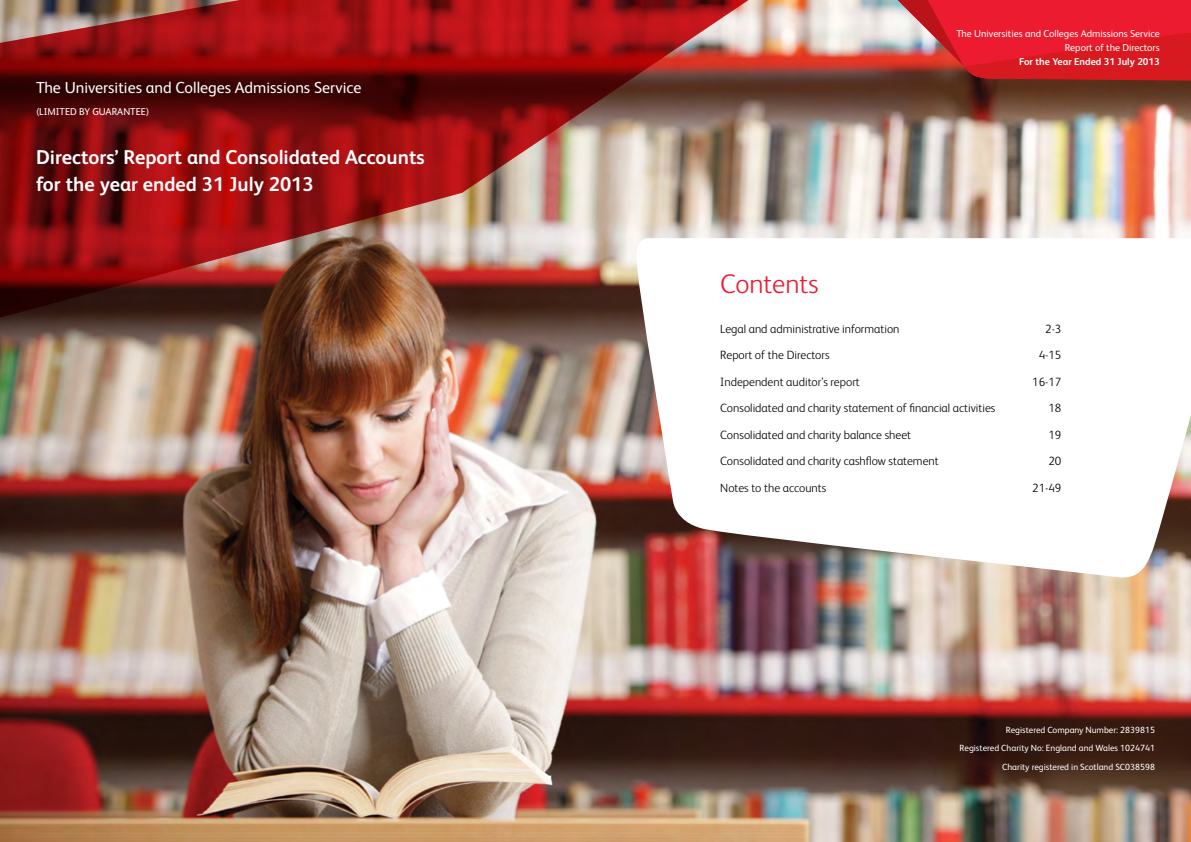
<style>
.page{position:relative;width:1191px;height:842px;background:#fff}
.page>*{position:absolute;margin:0;border:0;box-sizing:border-box;transform-origin:0 0}
.t1{font:300 27px "FS Albert Pro";color:#ed1b2f}
.t2{font:700 20px/26.5px "FS Albert Pro";color:#fff}
.t3{font:16px "FS Albert Pro";color:#fff}
.t4{font:300 12px "FS Albert Pro";color:#000}
.t5{font:10px/14px "FS Albert Pro";color:#fff;text-align:right}
.t6{font:700 10px "FS Albert Pro";color:#fff}
.t7{font:9px/18.5px "FS Albert Pro";color:#fff;text-align:right}
</style>
<div class="page">
<img style="left:0;top:0;width:1191px;height:842px">
<svg style="left:880px;top:0;width:311px;height:81px;background:#d92c37"></svg>
<img style="left:0;top:0;width:748px;height:330px">
<svg style="left:636px;top:237px;width:555px;height:343px"></svg>
<h3 class="t3" style="left:36px;top:76px;width:327px">The Universities and Colleges Admissions Service</h3>
<p class="t5" style="left:36px;top:104px;width:115px">(LIMITED BY GUARANTEE)</p>
<h2 class="t2" style="left:36px;top:143px;width:390px">Directors’ Report and Consolidated Accounts for the year ended 31 July 2013</h2>
<p class="t5" style="left:956px;top:26px;width:205px">The Universities and Colleges Admissions Service<br>Report of the Directors</p>
<p class="t6" style="left:1019px;top:55px;width:142px">For the Year Ended 31 July 2013</p>
<h1 class="t1" style="left:720px;top:266px;width:100px">Contents</h1>
<p class="t4" style="left:720px;top:320px;width:181px">Legal and administrative information</p>
<p class="t4" style="left:1045px;top:320px;width:18px">2-3</p>
<p class="t4" style="left:720px;top:347px;width:111px">Report of the Directors</p>
<p class="t4" style="left:1038px;top:347px;width:24px">4-15</p>
<p class="t4" style="left:720px;top:374px;width:141px">Independent auditor’s report</p>
<p class="t4" style="left:1032px;top:374px;width:31px">16-17</p>
<p class="t4" style="left:720px;top:400px;width:277px">Consolidated and charity statement of financial activities</p>
<p class="t4" style="left:1048px;top:400px;width:14px">18</p>
<p class="t4" style="left:720px;top:427px;width:192px">Consolidated and charity balance sheet</p>
<p class="t4" style="left:1048px;top:427px;width:14px">19</p>
<p class="t4" style="left:720px;top:453px;width:220px">Consolidated and charity cashflow statement</p>
<p class="t4" style="left:1048px;top:453px;width:14px">20</p>
<p class="t4" style="left:720px;top:480px;width:107px">Notes to the accounts</p>
<p class="t4" style="left:1032px;top:480px;width:31px">21-49</p>
<p class="t7" style="left:959px;top:720px;width:197px">Registered Company Number: 2839815<br>Registered Charity No: England and Wales 1024741<br>Charity registered in Scotland SC038598</p>
</div>
